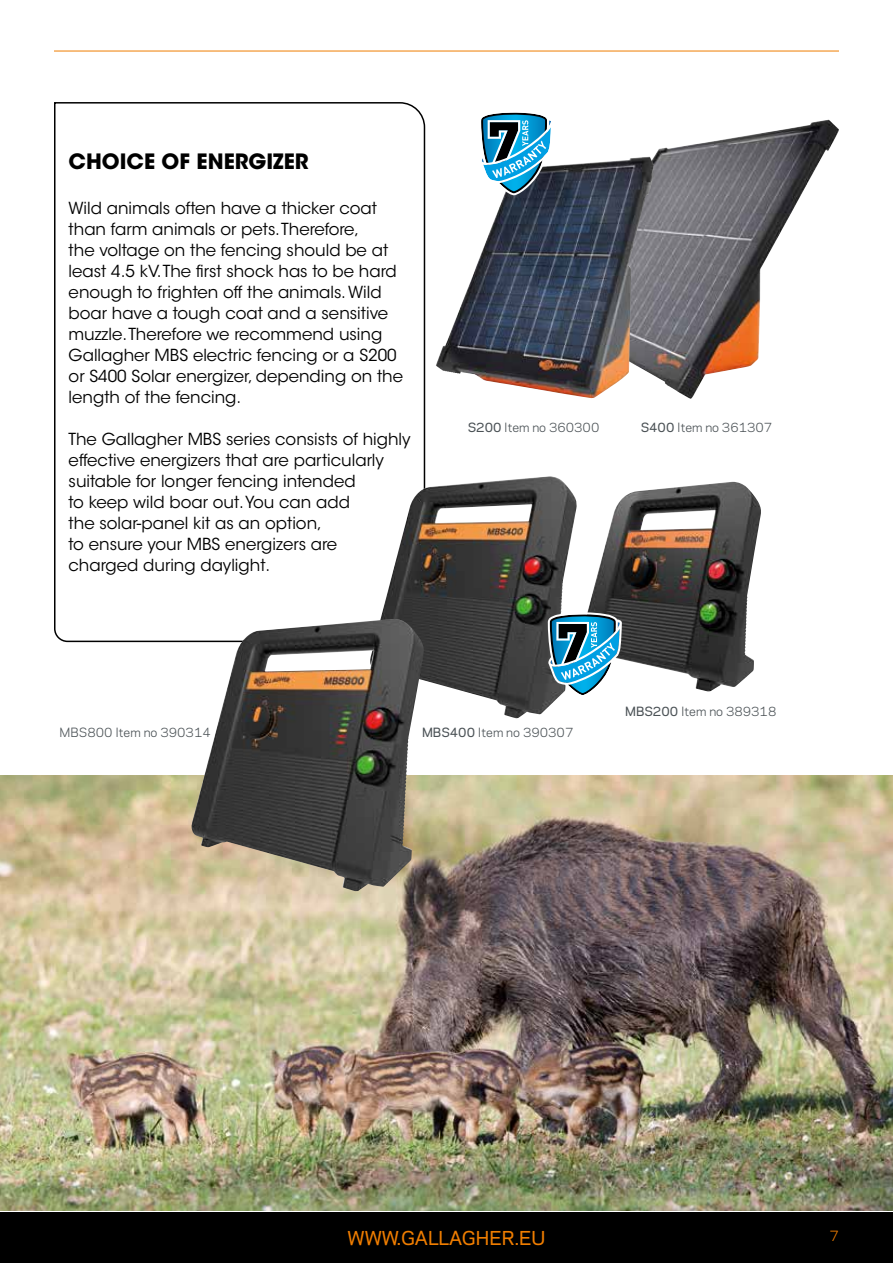
<style>
.page{position:relative;width:893px;height:1263px;background:#fff}
.page>*{position:absolute;margin:0;border:0;box-sizing:border-box;transform-origin:0 0}
.t1{font:700 21px "ITC Avant Garde Std";color:#000}
.t2{font:500 18px "Galaxie Polaris";color:#ef7d00}
.t3{font:16.5px/21px "ITC Avant Garde Std";color:#000}
.t4{font:13.5px "Galaxie Polaris";color:#ef7d00}
.t5{font:12px "Galaxie Polaris";color:#4b5256}
.s1{font-weight:500}
</style>
<div class="page">
<div style="left:0;top:1212px;width:893px;height:51px;background:#000"></div>
<svg style="left:54px;top:102px;width:372px;height:541px"></svg>
<img style="left:0;top:775px;width:893px;height:436px">
<img style="left:648px;top:120px;width:181px;height:201px">
<img style="left:436px;top:157px;width:218px;height:241px">
<img style="left:587px;top:482px;width:174px;height:209px">
<img style="left:370px;top:476px;width:207px;height:242px">
<img style="left:191px;top:619px;width:233px;height:272px">
<hr style="left:54px;top:51px;width:785px;height:1px;background:#ef7d00">
<svg style="left:548px;top:612px;width:74px;height:85px"></svg>
<svg style="left:479px;top:112px;width:74px;height:83px"></svg>
<p class="t1" style="left:69px;top:147px;width:241px">CHOICE OF ENERGIZER</p>
<p class="t3" style="left:69px;top:197px;width:336px">Wild animals often have a thicker coat than farm animals or pets. Therefore,<br>the voltage on the fencing should be at least 4.5 kV. The first shock has to be hard enough to frighten off the animals. Wild boar have a tough coat and a sensitive muzzle. Therefore we recommend using Gallagher MBS electric fencing or a S200 or S400 Solar energizer, depending on the length of the fencing.</p>
<p class="t3" style="left:69px;top:428px;width:343px">The Gallagher MBS series consists of highly effective energizers that are particularly suitable for longer fencing intended<br>to keep wild boar out. You can add<br>the solar-panel kit as an option,<br>to ensure your MBS energizers are charged during daylight.</p>
<p class="t5" style="left:468px;top:419px;width:133px"><span class="s1">S200</span> Item no 360300</p>
<p class="t5" style="left:641px;top:419px;width:133px"><span class="s1">S400</span> Item no 361307</p>
<p class="t5" style="left:60px;top:723px;width:153px">MBS800 Item no 390314</p>
<p class="t5" style="left:422px;top:723px;width:153px"><span class="s1">MBS400</span> Item no 390307</p>
<p class="t5" style="left:625px;top:702px;width:153px"><span class="s1">MBS200</span> Item no 389318</p>
<p class="t2" style="left:348px;top:1224px;width:199px">WWW.GALLAGHER.EU</p>
<p class="t4" style="left:829px;top:1226px;width:11px">7</p>
</div>
